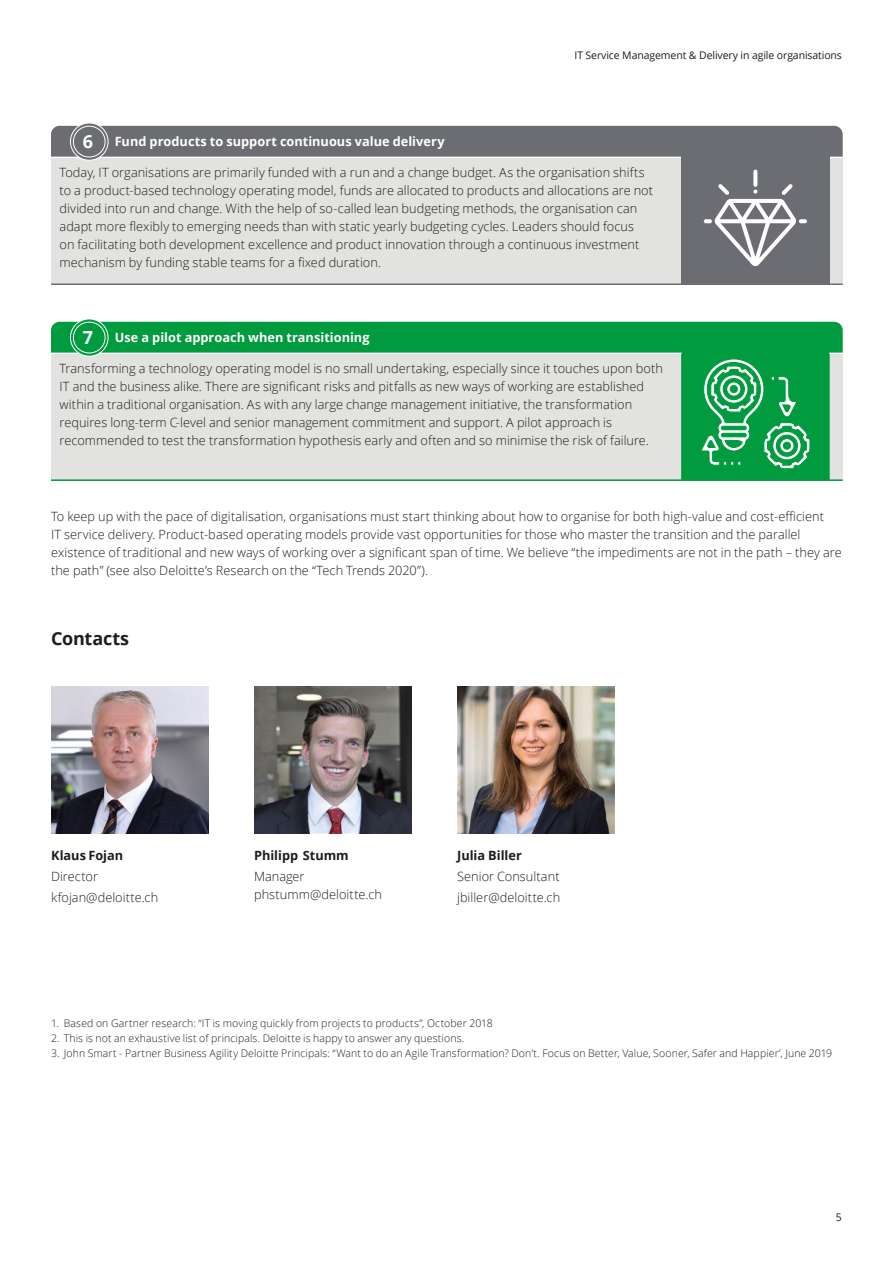
<style>
.page{position:relative;width:893px;height:1263px;background:#fff}
.page>*{position:absolute;margin:0;border:0;box-sizing:border-box;transform-origin:0 0}
.Body_copy__8_5_12pt{font:700 18px "Open Sans";letter-spacing:-.01em;color:#1d1d1b}
.Body_copy__8_5_12pt-2{font:700 18px "Open Sans";color:#fff}
.Body_copy__8_5_12pt-3{font:300 12.75px/18px "Open Sans";letter-spacing:.005em;color:#1d1d1b}
.Number_list_level_3{font:300 12.75px "Open Sans";color:#1d1d1b}
.Body_copy__8_5_12pt-4{font:700 12.75px "Open Sans";letter-spacing:.005em;color:#fff}
.Number_list_level_3-2{font:700 12.75px "Open Sans";color:#1d1d1b}
.t1{font:300 10.5px "Open Sans";letter-spacing:.01em;color:#1d1d1b}
.Brochure_title_right{font:10.5px "Open Sans";letter-spacing:-.01em;color:#1d1d1b}
</style>
<div class="page">
<img style="left:52px;top:686px;width:157px;height:147px">
<img style="left:254px;top:686px;width:157px;height:147px">
<img style="left:457px;top:686px;width:157px;height:147px">
<div style="left:51px;top:126px;width:792px;height:31px;background:#6b6d72"></div>
<div style="left:51px;top:159px;width:792px;height:125px;background:#e2e3e1"></div>
<div style="left:681px;top:151px;width:149px;height:134px;background:#6b6d72"></div>
<svg style="left:70px;top:123px;width:38px;height:37px"></svg>
<div style="left:70px;top:123px;width:38px;height:38px;border:1px solid #fff;border-radius:50%"></div>
<hr style="left:51px;top:283px;width:792px;height:2px;background:#6b6d72">
<svg style="left:70px;top:319px;width:38px;height:37px"></svg>
<div style="left:70px;top:319px;width:38px;height:38px;border:1px solid #fff;border-radius:50%"></div>
<hr style="left:51px;top:479px;width:792px;height:2px;background:#009b3e">
<div style="left:73px;top:126px;width:32px;height:31px;border:1px solid #fff;border-radius:50%"></div>
<svg style="left:753px;top:170px;width:4px;height:17px"></svg>
<svg style="left:704px;top:184px;width:103px;height:82px"></svg>
<svg style="left:51px;top:322px;width:792px;height:158px;background:#99ccac"></svg>
<p class="Brochure_title_right" style="left:574px;top:48px;width:269px">IT Service Management &amp; Delivery in agile organisations</p>
<p class="Body_copy__8_5_12pt-2" style="left:83px;top:129px;width:12px">6</p>
<p class="Body_copy__8_5_12pt-4" style="left:115px;top:132px;width:331px">Fund products to support continuous value delivery</p>
<p class="Body_copy__8_5_12pt-3" style="left:60px;top:163px;width:595px">Today, IT organisations are primarily funded with a run and a change budget. As the organisation shifts to a product-based technology operating model, funds are allocated to products and allocations are not divided into run and change. With the help of so-called lean budgeting methods, the organisation can adapt more flexibly to emerging needs than with static yearly budgeting cycles. Leaders should focus<br>on facilitating both development excellence and product innovation through a continuous investment mechanism by funding stable teams for a fixed duration.</p>
<p class="Body_copy__8_5_12pt-2" style="left:83px;top:325px;width:12px">7</p>
<p class="Body_copy__8_5_12pt-4" style="left:115px;top:328px;width:256px">Use a pilot approach when transitioning</p>
<p class="Body_copy__8_5_12pt-3" style="left:60px;top:359px;width:605px">Transforming a technology operating model is no small undertaking, especially since it touches upon both IT and the business alike. There are significant risks and pitfalls as new ways of working are established within a traditional organisation. As with any large change management initiative, the transformation requires long-term C-level and senior management commitment and support. A pilot approach is recommended to test the transformation hypothesis early and often and so minimise the risk of failure.</p>
<p class="Body_copy__8_5_12pt-3" style="left:51px;top:507px;width:792px">To keep up with the pace of digitalisation, organisations must start thinking about how to organise for both high-value and cost-efficient<br>IT service delivery. Product-based operating models provide vast opportunities for those who master the transition and the parallel existence of traditional and new ways of working over a significant span of time. We believe “the impediments are not in the path – they are the path” (see also Deloitte’s Research on the “Tech Trends 2020”).</p>
<p class="Body_copy__8_5_12pt" style="left:51px;top:626px;width:80px">Contacts</p>
<p class="Number_list_level_3-2" style="left:51px;top:847px;width:74px">Klaus Fojan</p>
<p class="Number_list_level_3" style="left:51px;top:868px;width:49px">Director</p>
<p class="Number_list_level_3" style="left:51px;top:889px;width:109px">kfojan@deloitte.ch</p>
<p class="Number_list_level_3-2" style="left:254px;top:847px;width:96px">Philipp Stumm</p>
<p class="Number_list_level_3" style="left:254px;top:868px;width:52px">Manager</p>
<p class="Number_list_level_3" style="left:254px;top:886px;width:129px">phstumm@deloitte.ch</p>
<p class="Number_list_level_3-2" style="left:457px;top:847px;width:66px">Julia Biller</p>
<p class="Number_list_level_3" style="left:457px;top:868px;width:104px">Senior Consultant</p>
<p class="Number_list_level_3" style="left:457px;top:889px;width:105px">jbiller@deloitte.ch</p>
<p class="t1" style="left:51px;top:1016px;width:443px">1. Based on Gartner research: “IT is moving quickly from projects to products”, October 2018</p>
<p class="t1" style="left:51px;top:1031px;width:415px">2. This is not an exhaustive list of principals. Deloitte is happy to answer any questions.</p>
<p class="t1" style="left:51px;top:1046px;width:783px">3. John Smart - Partner Business Agility Deloitte Principals: “Want to do an Agile Transformation? Don’t. Focus on Better, Value, Sooner, Safer and Happier’, June 2019</p>
<p class="Brochure_title_right" style="left:836px;top:1210px;width:8px">5</p>
</div>
